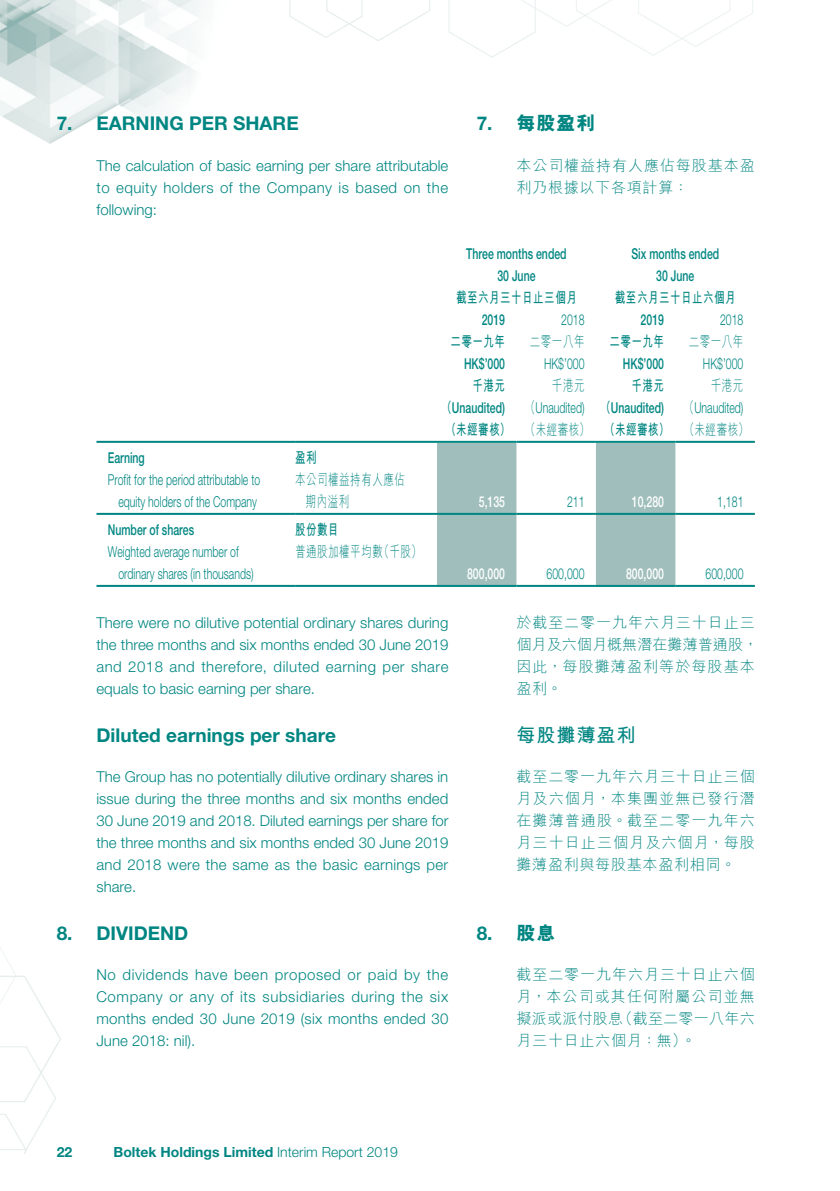
<style>
.page{position:relative;width:840px;height:1191px;background:#fff}
.page>*{position:absolute;margin:0;border:0;box-sizing:border-box;transform-origin:0 0}
.t1{font:700 19px "Helvetica Neue LT Std";color:#008682}
.t2{font:800 19px "M Hei HK";color:#008682}
.t3{font:700 19px "M Hei HK";letter-spacing:.05em;color:#008682}
.t4{font:300 15px/22px "Helvetica Neue LT Std";color:#008682;text-align:justify}
.t5{font:300 15px/22px "M Hei HK";letter-spacing:.055em;color:#008682}
.t6{font:300 15px/22px "Helvetica Neue LT Std";color:#008682;text-align:center;scale:.7 1}
.t7{font:500 15px/22px "Helvetica Neue LT Std";color:#008682;text-align:center;scale:.7 1}
.t8{font:700 15px "M Hei HK";letter-spacing:.05em;color:#008682;scale:.7 1}
.t9{font:300 15px/22px "M Hei HK";letter-spacing:.055em;color:#008682;scale:.7 1}
.t10{font:500 15px "Helvetica Neue LT Std";color:#fff;scale:.7 1}
.t11{font:700 14px "Helvetica Neue LT Std";color:#008682}
.s1{font-family:"Helvetica Neue LT Std";font-weight:700}
.s2{font-family:"M Hei HK";font-weight:700}
.s3{font-family:"M Hei HK"}
.s4{font-weight:500}
.s5{font-weight:300}
.s6{font-family:"M Hei HK";font-weight:800}
</style>
<div class="page">
<img style="left:0;top:0;width:755px;height:1153px">
<svg style="left:437px;top:443px;width:238px;height:142px"></svg>
<hr style="left:96px;top:441px;width:199px;height:2px;background:#008682">
<hr style="left:295px;top:441px;width:142px;height:2px;background:#008682">
<hr style="left:437px;top:441px;width:79px;height:2px;background:#008682">
<hr style="left:516px;top:441px;width:79px;height:2px;background:#008682">
<hr style="left:595px;top:441px;width:80px;height:2px;background:#008682">
<hr style="left:675px;top:441px;width:79px;height:2px;background:#008682">
<hr style="left:96px;top:513px;width:199px;height:2px;background:#008682">
<hr style="left:295px;top:513px;width:142px;height:2px;background:#008682">
<hr style="left:437px;top:513px;width:79px;height:2px;background:#008682">
<hr style="left:516px;top:513px;width:79px;height:2px;background:#008682">
<hr style="left:595px;top:513px;width:80px;height:2px;background:#008682">
<hr style="left:675px;top:513px;width:79px;height:2px;background:#008682">
<hr style="left:96px;top:585px;width:199px;height:2px;background:#008682">
<hr style="left:295px;top:585px;width:142px;height:2px;background:#008682">
<hr style="left:437px;top:585px;width:79px;height:2px;background:#008682">
<hr style="left:516px;top:585px;width:79px;height:2px;background:#008682">
<hr style="left:595px;top:585px;width:80px;height:2px;background:#008682">
<hr style="left:675px;top:585px;width:79px;height:2px;background:#008682">
<p class="t1" style="left:57px;top:112px;width:243px">7. EARNING PER SHARE</p>
<p class="t4" style="left:96px;top:154px;width:353px">The calculation of basic earning per share attributable to equity holders of the Company is based on the following:</p>
<p class="t2" style="left:476px;top:114px;width:120px"><span class="s1">7.</span> 每股盈利</p>
<p class="t5" style="left:516px;top:154px;width:240px">本公司權益持有人應佔每股基本盈利乃根據以下各項計算：</p>
<p class="t7" style="left:108px;top:446px;width:54px">Earning</p>
<p class="t8" style="left:295px;top:446px;width:32px">盈利</p>
<p class="t6" style="left:108px;top:468px;width:219px">Profit for the period attributable to equity holders of the Company</p>
<p class="t9" style="left:305px;top:468px;width:143px;text-indent:-10px">本公司權益持有人應佔期內溢利</p>
<p class="t7" style="left:108px;top:518px;width:125px">Number of shares</p>
<p class="t8" style="left:295px;top:518px;width:64px">股份數目</p>
<p class="t6" style="left:118px;top:540px;width:195px;text-align:left;text-indent:-10px">Weighted average number of ordinary shares (in thousands)</p>
<p class="t9" style="left:295px;top:540px;width:182px">普通股加權平均數（千股）</p>
<p class="t7" style="left:466px;top:242px;width:145px">Three months ended<br>30 June</p>
<p class="t7" style="left:631px;top:242px;width:127px">Six months ended<br>30 June</p>
<p class="t8" style="left:456px;top:286px;width:174px">截至六月三十日止三個月</p>
<p class="t8" style="left:614px;top:286px;width:174px">截至六月三十日止六個月</p>
<p class="t7" style="left:481px;top:308px;width:35px">2019</p>
<p class="t6" style="left:561px;top:308px;width:35px">2018</p>
<p class="t7" style="left:640px;top:308px;width:35px">2019</p>
<p class="t6" style="left:719px;top:308px;width:35px">2018</p>
<p class="t8" style="left:450px;top:330px;width:80px">二零一九年</p>
<p class="t9" style="left:529px;top:330px;width:79px">二零一八年</p>
<p class="t8" style="left:609px;top:330px;width:79px">二零一九年</p>
<p class="t9" style="left:688px;top:330px;width:79px">二零一八年</p>
<p class="t7" style="left:464px;top:352px;width:60px">HK$’000</p>
<p class="t6" style="left:543px;top:352px;width:59px">HK$’000</p>
<p class="t7" style="left:622px;top:352px;width:60px">HK$’000</p>
<p class="t6" style="left:702px;top:352px;width:59px">HK$’000</p>
<p class="t8" style="left:472px;top:374px;width:48px">千港元</p>
<p class="t9" style="left:551px;top:374px;width:48px">千港元</p>
<p class="t8" style="left:631px;top:374px;width:48px">千港元</p>
<p class="t9" style="left:710px;top:374px;width:48px">千港元</p>
<p class="t7" style="left:441px;top:396px;width:92px"><span class="s2">（</span>Unaudited)</p>
<p class="t6" style="left:524px;top:396px;width:200px"><span class="s3">（</span>Unaudited) <span class="s2">（</span><span class="s4">Unaudited)</span></p>
<p class="t6" style="left:683px;top:396px;width:87px"><span class="s3">（</span>Unaudited)</p>
<p class="t8" style="left:445px;top:418px;width:434px">（未經審核） <span class="s5">（未經審核）</span> （未經審核） <span class="s5">（未經審核）</span></p>
<p class="t10" style="left:478px;top:493px;width:39px">5,135</p>
<p class="t6" style="left:566px;top:490px;width:27px">211</p>
<p class="t10" style="left:631px;top:493px;width:47px">10,280</p>
<p class="t6" style="left:716px;top:490px;width:39px">1,181</p>
<p class="t10" style="left:467px;top:565px;width:56px">800,000</p>
<p class="t6" style="left:546px;top:562px;width:56px">600,000</p>
<p class="t10" style="left:625px;top:565px;width:56px">800,000</p>
<p class="t6" style="left:705px;top:562px;width:56px">600,000</p>
<p class="t4" style="left:96px;top:611px;width:353px">There were no dilutive potential ordinary shares during the three months and six months ended 30 June 2019 and 2018 and therefore, diluted earning per share equals to basic earning per share.</p>
<p class="t1" style="left:96px;top:723px;width:241px">Diluted earnings per share</p>
<p class="t4" style="left:96px;top:765px;width:353px">The Group has no potentially dilutive ordinary shares in issue during the three months and six months ended 30 June 2019 and 2018. Diluted earnings per share for the three months and six months ended 30 June 2019 and 2018 were the same as the basic earnings per share.</p>
<p class="t1" style="left:57px;top:921px;width:133px">8. DIVIDEND</p>
<p class="t4" style="left:96px;top:963px;width:353px">No dividends have been proposed or paid by the Company or any of its subsidiaries during the six months ended 30 June 2019 (six months ended 30<br>June 2018: nil).</p>
<p class="t5" style="left:516px;top:611px;width:243px">於截至二零一九年六月三十日止三個月及六個月概無潛在攤薄普通股，因此，每股攤薄盈利等於每股基本盈利。</p>
<p class="t3" style="left:516px;top:721px;width:120px">每股攤薄盈利</p>
<p class="t5" style="left:516px;top:765px;width:240px;text-align:justify">截至二零一九年六月三十日止三個月及六個月，本集團並無已發行潛在攤薄普通股。截至二零一九年六月三十日止三個月及六個月，每股攤薄盈利與每股基本盈利相同。</p>
<p class="t1" style="left:476px;top:921px;width:80px">8. <span class="s6">股息</span></p>
<p class="t5" style="left:516px;top:963px;width:240px;text-align:justify">截至二零一九年六月三十日止六個月，本公司或其任何附屬公司並無擬派或派付股息（截至二零一八年六月三十日止六個月：無）。</p>
<p class="t11" style="left:57px;top:1143px;width:17px">22</p>
<p class="t11" style="left:113px;top:1143px;width:286px">Boltek Holdings Limited <span class="s5">Interim Report 2019</span></p>
</div>
